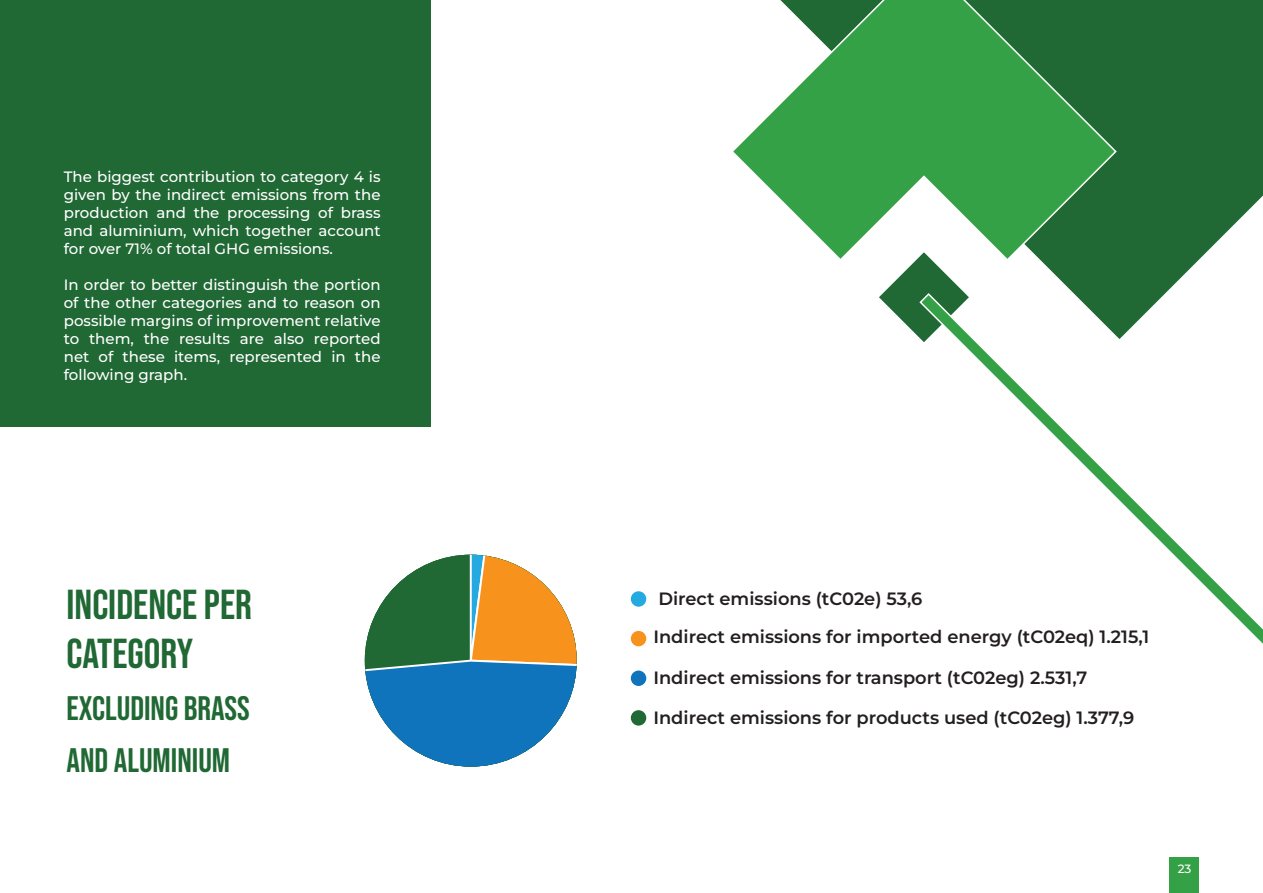
<style>
.page{position:relative;width:1263px;height:893px;background:#fff}
.page>*{position:absolute;margin:0;border:0;box-sizing:border-box;transform-origin:0 0}
.t1{font:41.7px/49.5px "Bebas Neue";color:#206834}
.t2{font:33.9px/52.1px "Bebas Neue";color:#206834}
.t3{font:600 17.85px/38.7px "Montserrat";color:#231f20}
.t4{font:500 15px/18px "Montserrat";color:#fff;text-align:justify}
.t5{font:500 12px "Montserrat";color:#fff}
</style>
<div class="page">
<svg style="left:1170px;top:857px;width:29px;height:36px"></svg>
<div style="left:0;top:0;width:430px;height:426px;background:#206834"></div>
<div style="left:631px;top:591px;width:15px;height:16px;background:#24aae1;border-radius:50%"></div>
<div style="left:631px;top:631px;width:15px;height:15px;background:#f7931d;border-radius:50%"></div>
<div style="left:631px;top:670px;width:15px;height:16px;background:#1074bc;border-radius:50%"></div>
<div style="left:631px;top:710px;width:15px;height:16px;background:#206834;border-radius:50%"></div>
<svg style="left:365px;top:555px;width:212px;height:212px"></svg>
<svg style="left:1118px;top:0;width:145px;height:292px;background:#377749"></svg>
<svg style="left:733px;top:0;width:385px;height:174px;background:#4da15c"></svg>
<svg style="left:756px;top:174px;width:362px;height:118px"></svg>
<svg style="left:876px;top:249px;width:96px;height:87px"></svg>
<svg style="left:918px;top:292px;width:345px;height:352px"></svg>
<p class="t4" style="left:64px;top:167px;width:318px">The biggest contribution to category 4 is given by the indirect emissions from the production and the processing of brass and aluminium, which together account for over 71% of total GHG emissions.</p>
<p class="t4" style="left:64px;top:275px;width:318px">In order to better distinguish the portion of the other categories and to reason on possible margins of improvement relative to them, the results are also reported net of these items, represented in the following graph.</p>
<h1 class="t1" style="left:67px;top:579px;width:187px">INCIDENCE PER<br>CATEGORY</h1>
<h2 class="t2" style="left:67px;top:682px;width:185px">EXCLUDING BRASS<br>AND ALUMINIUM</h2>
<p class="t3" style="left:653px;top:579px;width:497px">Direct emissions (tC02e) 53,6<br>Indirect emissions for imported energy (tC02eq) 1.215,1</p>
<p class="t3" style="left:653px;top:658px;width:435px">Indirect emissions for transport (tC02eg) 2.531,7</p>
<p class="t3" style="left:653px;top:698px;width:482px">Indirect emissions for products used (tC02eg) 1.377,9</p>
<p class="t5" style="left:1178px;top:860px;width:15px">23</p>
</div>
